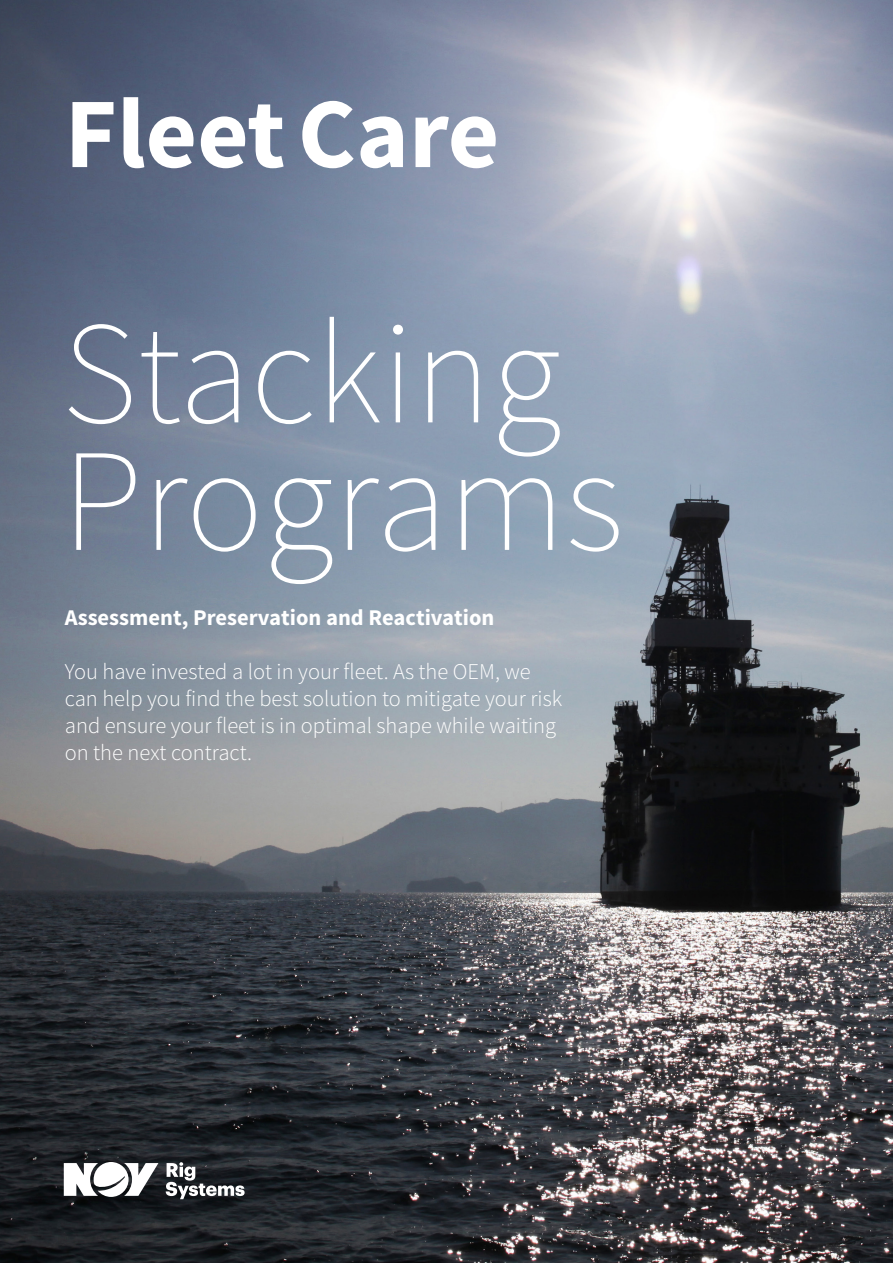
<style>
.page{position:relative;width:893px;height:1263px;background:#fff}
.page>*{position:absolute;margin:0;border:0;box-sizing:border-box;transform-origin:0 0}
.t1{font:200 146.25px "Source Sans Pro";color:#fff}
.t2{font:700 99.75px "Source Sans Pro";color:#fff}
.t3{font:300 22.5px/27px "Source Sans Pro";color:#fff}
.t4{font:700 22.5px "Source Sans Pro";color:#fff}
</style>
<div class="page">
<img style="left:0;top:0;width:893px;height:1263px">
<svg style="left:166px;top:1162px;width:79px;height:37px"></svg>
<svg style="left:64px;top:1162px;width:94px;height:35px"></svg>
<p class="t2" style="left:65px;top:70px;width:436px">FleetCare</p>
<p class="t1" style="left:62px;top:286px;width:501px">Stacking</p>
<p class="t1" style="left:62px;top:413px;width:564px">Programs</p>
<p class="t4" style="left:65px;top:603px;width:431px">Assessment, Preservation and Reactivation</p>
<p class="t3" style="left:65px;top:658px;width:499px">You have invested a lot in your fleet. As the OEM, we can help you find the best solution to mitigate your risk and ensure your fleet is in optimal shape while waiting on the next contract.</p>
</div>
